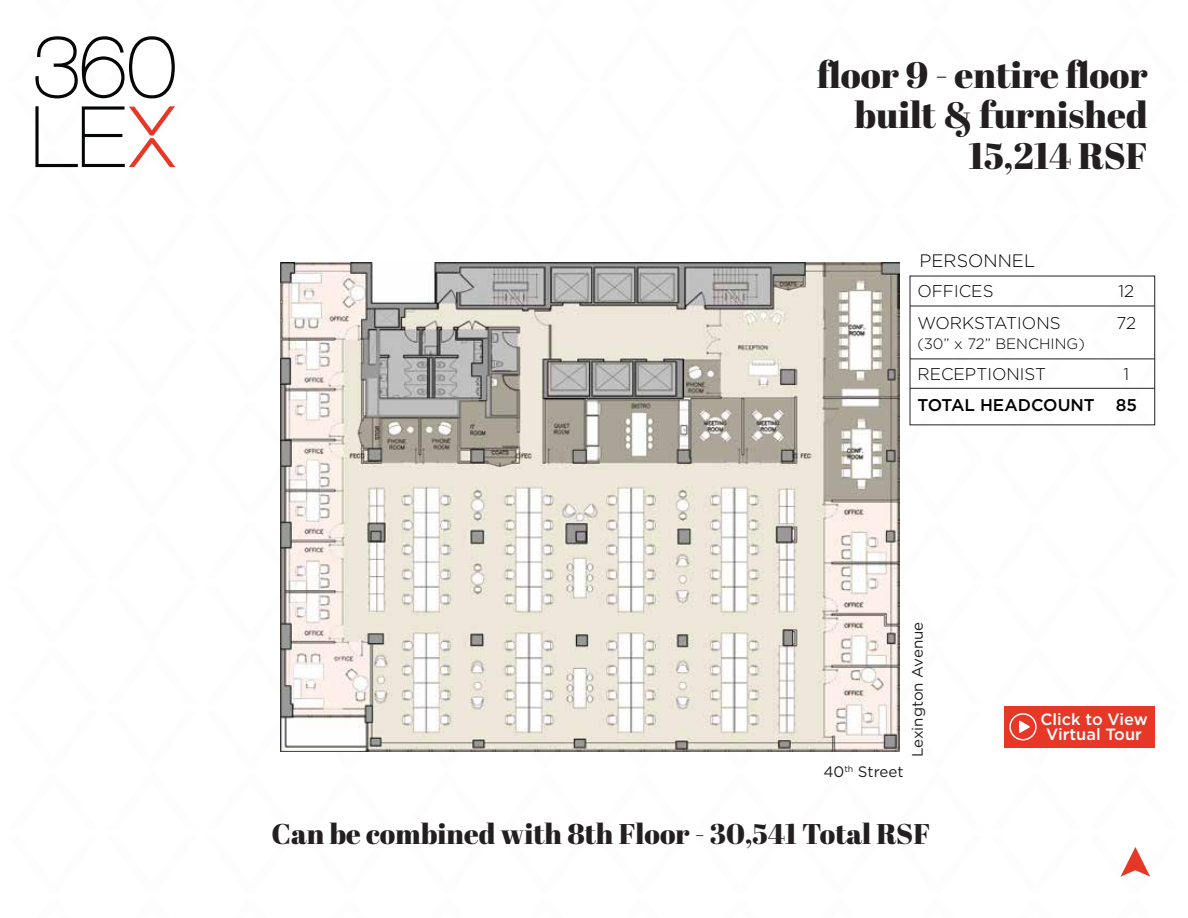
<style>
.page{position:relative;width:1188px;height:918px;background:#fff}
.page>*{position:absolute;margin:0;border:0;box-sizing:border-box;transform-origin:0 0}
.t1{font:36.75px/40.5px "Abril Fatface";color:#231f20;text-align:right}
.t2{font:28.5px "Abril Fatface";color:#231f20}
.t3{font:300 18px "Gotham";color:#000}
.t4{font:300 16.95px/32.1px "Gotham";color:#000}
.t5{font:500 16.95px "Gotham";color:#000}
.t6{font:500 16.35px/15px "Gotham";color:#fff;text-align:center}
.t7{font:15.15px "Gotham";color:#231f20}
.t8{font:300 15px "Gotham";color:#000}
</style>
<div class="page">
<svg style="left:303px;top:262px;width:70px;height:1px"></svg>
<svg style="left:434px;top:262px;width:59px;height:1px"></svg>
<svg style="left:500px;top:262px;width:188px;height:1px"></svg>
<svg style="left:695px;top:262px;width:91px;height:1px"></svg>
<svg style="left:793px;top:262px;width:92px;height:1px"></svg>
<svg style="left:35px;top:36px;width:140px;height:132px"></svg>
<svg style="left:1120px;top:847px;width:30px;height:30px"></svg>
<img style="left:280px;top:263px;width:620px;height:489px">
<div style="left:1004px;top:707px;width:151px;height:41px;background:#e73727"></div>
<svg style="left:1009px;top:713px;width:28px;height:28px"></svg>
<svg style="left:892px;top:262px;width:264px;height:254px"></svg>
<hr style="left:910px;top:306px;width:245px;height:1px;background:#231f20">
<hr style="left:910px;top:359px;width:245px;height:1px;background:#231f20">
<hr style="left:910px;top:388px;width:245px;height:1px;background:#231f20">
<p class="t1" style="left:817px;top:53px;width:332px">floor 9 - entire floor built &amp; furnished<br>15,214 RSF</p>
<p class="t3" style="left:920px;top:251px;width:117px">PERSONNEL</p>
<p class="t4" style="left:917px;top:275px;width:145px">OFFICES<br>WORKSTATIONS</p>
<p class="t8" style="left:917px;top:335px;width:169px">(30” x 72” BENCHING)</p>
<p class="t4" style="left:917px;top:358px;width:130px">RECEPTIONIST</p>
<p class="t5" style="left:917px;top:394px;width:179px">TOTAL HEADCOUNT</p>
<p class="t4" style="left:1117px;top:275px;width:21px">12<br>72</p>
<p class="t4" style="left:1124px;top:358px;width:7px">1</p>
<p class="t5" style="left:1116px;top:394px;width:23px">85</p>
<p class="t7" style="left:823px;top:762px;width:82px">40<sup>th</sup> Street</p>
<p class="t7" style="left:908px;top:757px;width:137px;rotate:-90deg">Lexington Avenue</p>
<p class="t2" style="left:272px;top:814px;width:660px">Can be combined with 8th Floor - 30,541 Total RSF</p>
<p class="t6" style="left:1040px;top:712px;width:109px">Click to View<br>Virtual Tour</p>
</div>
